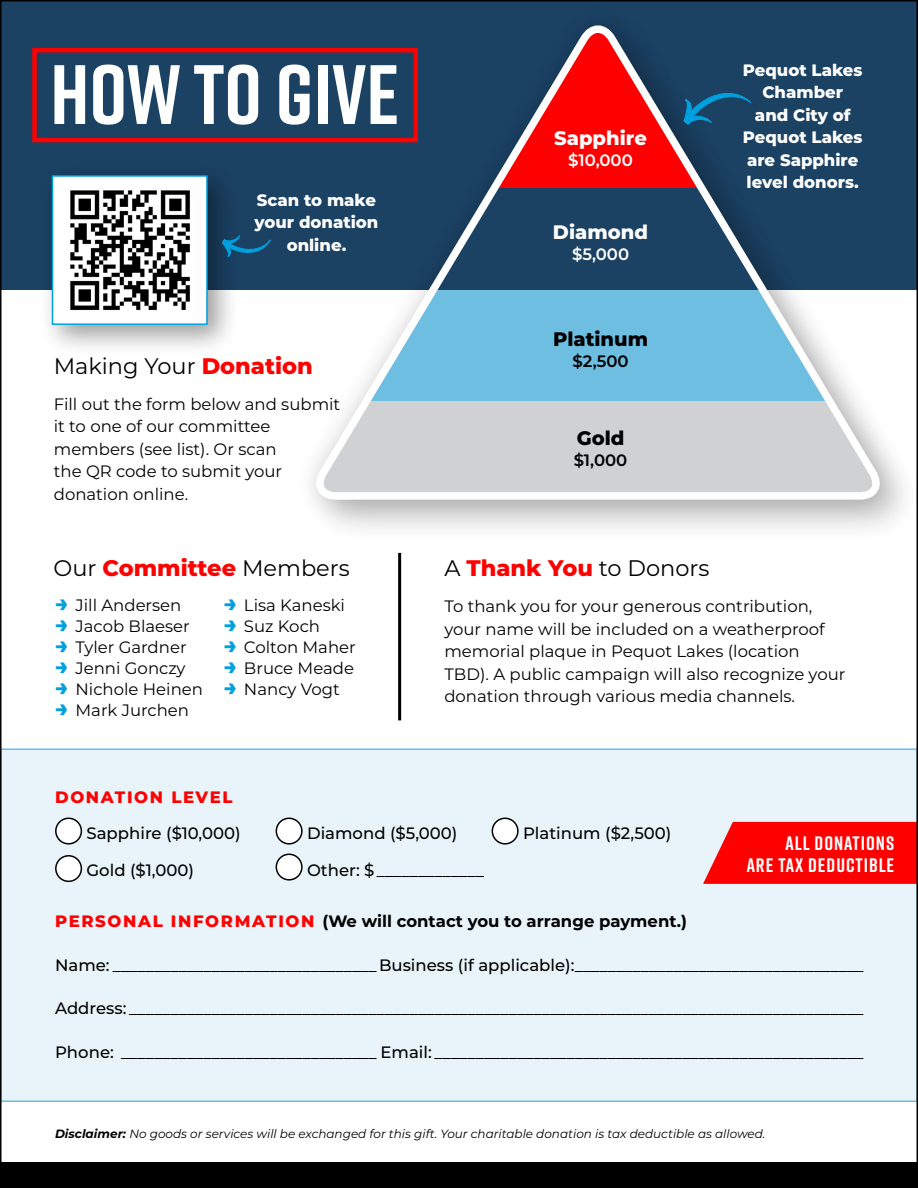
<style>
.page{position:relative;width:918px;height:1188px;background:#fff}
.page>*{position:absolute;margin:0;border:0;box-sizing:border-box;transform-origin:0 0}
.t1{font:700 84px "Rift";color:#fff}
.t2{font:22.5px "Montserrat";color:#000}
.t3{font:700 19.5px/22.5px "Rift";letter-spacing:.05em;color:#fff;text-align:right}
.t4{font:800 19.5px "Montserrat";color:#fff}
.t5{font:800 19.5px "Montserrat";color:#000}
.t6{font:16.5px/22.5px "Montserrat";color:#000}
.t7{font:500 16.5px "Montserrat";color:#000}
.t8{font:800 16.5px/22.5px "Montserrat";color:#fff;text-align:center}
.t9{font:700 16.5px "Montserrat";color:#000}
.t10{font:600 16.5px "Montserrat";color:#fff}
.t11{font:800 16.5px "Montserrat";letter-spacing:.1em;color:#f00}
.t12{font:600 16.5px "Montserrat";color:#000}
.t13{font:italic 12px "Montserrat";color:#000}
.s1{font-weight:800;color:#f00}
.s2{font-weight:800;font-size:22.5px;color:#00a0df}
.s3{font-weight:700}
</style>
<div class="page">
<div style="left:0;top:1163px;width:918px;height:25px;background:#000"></div>
<div style="left:0;top:0;width:918px;height:290px;background:#1b4163"></div>
<div style="left:1px;top:749px;width:916px;height:352px;background:#e8f4fa"></div>
<div style="left:32px;top:48px;width:386px;height:94px;border:4px solid #f00"></div>
<div style="left:39px;top:162px;width:201px;height:195px;background:#000;opacity:.4"></div>
<div style="left:53px;top:176px;width:154px;height:148px;background:#fff"></div>
<img style="left:70px;top:190px;width:120px;height:120px">
<div style="left:52px;top:175px;width:156px;height:150px;border:2px solid #00a0df"></div>
<div style="left:291px;top:1px;width:627px;height:553px;background:#000;opacity:.15"></div>
<div style="left:302px;top:11px;width:616px;height:533px;background:#000;opacity:.25"></div>
<svg style="left:305px;top:26px;width:577px;height:477px"></svg>
<div style="left:56px;top:818px;width:25px;height:26px;background:#fff;border-radius:50%"></div>
<div style="left:55px;top:818px;width:27px;height:27px;border:2px solid #000;border-radius:50%"></div>
<div style="left:276px;top:818px;width:26px;height:26px;background:#fff;border-radius:50%"></div>
<div style="left:276px;top:818px;width:27px;height:27px;border:2px solid #000;border-radius:50%"></div>
<div style="left:492px;top:818px;width:26px;height:26px;background:#fff;border-radius:50%"></div>
<div style="left:492px;top:818px;width:27px;height:27px;border:2px solid #000;border-radius:50%"></div>
<div style="left:56px;top:856px;width:25px;height:25px;background:#fff;border-radius:50%"></div>
<div style="left:55px;top:855px;width:27px;height:27px;border:2px solid #000;border-radius:50%"></div>
<div style="left:276px;top:854px;width:26px;height:26px;background:#fff;border-radius:50%"></div>
<div style="left:276px;top:854px;width:27px;height:27px;border:2px solid #000;border-radius:50%"></div>
<svg style="left:683px;top:66px;width:71px;height:59px"></svg>
<svg style="left:222px;top:235px;width:49px;height:24px"></svg>
<svg style="left:703px;top:822px;width:212px;height:62px;background:#fd1112"></svg>
<hr style="left:398px;top:553px;width:3px;height:167px;background:#000">
<h1 class="t1" style="left:50px;top:34px;width:351px">HOW TO GIVE</h1>
<p class="t8" style="left:255px;top:188px;width:125px">Scan to make your donation online.</p>
<h2 class="t2" style="left:54px;top:350px;width:260px">Making Your <span class="s1">Donation</span></h2>
<p class="t6" style="left:54px;top:392px;width:288px">Fill out the form below and submit it to one of our committee members (see list). Or scan<br>the QR code to submit your donation online.</p>
<h2 class="t2" style="left:54px;top:553px;width:298px">Our <span class="s1">Committee</span> Members</h2>
<p class="t6" style="left:55px;top:593px;width:128px"><span class="s2">→</span> Jill Andersen</p>
<p class="t6" style="left:55px;top:614px;width:136px"><span class="s2">→</span> Jacob Blaeser</p>
<p class="t6" style="left:55px;top:635px;width:133px"><span class="s2">→</span> Tyler Gardner</p>
<p class="t6" style="left:55px;top:656px;width:132px"><span class="s2">→</span> Jenni Gonczy</p>
<p class="t6" style="left:55px;top:677px;width:149px"><span class="s2">→</span> Nichole Heinen</p>
<p class="t6" style="left:55px;top:698px;width:135px"><span class="s2">→</span> Mark Jurchen</p>
<p class="t6" style="left:224px;top:593px;width:123px"><span class="s2">→</span> Lisa Kaneski</p>
<p class="t6" style="left:224px;top:614px;width:98px"><span class="s2">→</span> Suz Koch</p>
<p class="t6" style="left:224px;top:635px;width:134px"><span class="s2">→</span> Colton Maher</p>
<p class="t6" style="left:224px;top:656px;width:132px"><span class="s2">→</span> Bruce Meade</p>
<p class="t6" style="left:224px;top:677px;width:117px"><span class="s2">→</span> Nancy Vogt</p>
<p class="t4" style="left:554px;top:124px;width:94px">Sapphire</p>
<p class="t10" style="left:568px;top:149px;width:66px">$10,000</p>
<p class="t4" style="left:553px;top:218px;width:97px">Diamond</p>
<p class="t10" style="left:572px;top:243px;width:59px">$5,000</p>
<p class="t5" style="left:553px;top:325px;width:96px">Platinum</p>
<p class="t12" style="left:573px;top:350px;width:58px">$2,500</p>
<p class="t5" style="left:577px;top:423px;width:49px">Gold</p>
<p class="t12" style="left:574px;top:448px;width:55px">$1,000</p>
<p class="t8" style="left:743px;top:58px;width:121px">Pequot Lakes<br>Chamber<br>and City of<br>Pequot Lakes are Sapphire level donors.</p>
<h2 class="t2" style="left:444px;top:553px;width:267px">A <span class="s1">Thank You</span> to Donors</h2>
<p class="t6" style="left:444px;top:594px;width:402px">To thank you for your generous contribution, your name will be included on a weatherproof memorial plaque in Pequot Lakes (location TBD). A public campaign will also recognize your donation through various media channels.</p>
<p class="t11" style="left:55px;top:785px;width:179px">DONATION LEVEL</p>
<p class="t7" style="left:87px;top:821px;width:156px">Sapphire ($10,000)</p>
<p class="t7" style="left:307px;top:821px;width:152px">Diamond ($5,000)</p>
<p class="t7" style="left:523px;top:821px;width:150px">Platinum ($2,500)</p>
<p class="t7" style="left:87px;top:859px;width:109px">Gold ($1,000)</p>
<p class="t7" style="left:307px;top:859px;width:179px">Other: $_____________</p>
<p class="t9" style="left:55px;top:909px;width:633px"><span class="s1">PERSONAL INFORMATION</span> (We will contact you to arrange payment.)</p>
<p class="t7" style="left:55px;top:953px;width:521px">Name: ________________________________Business (if applicable):</p>
<p class="t7" style="left:55px;top:997px;width:810px">Address: _________________________________________________________________________________________</p>
<p class="t7" style="left:55px;top:1040px;width:810px">Phone: _______________________________ Email: ____________________________________________________</p>
<p class="t3" style="left:747px;top:832px;width:149px">ALL DONATIONS<br>ARE TAX DEDUCTIBLE</p>
<p class="t13" style="left:55px;top:1125px;width:712px"><span class="s3">Disclaimer:</span> No goods or services will be exchanged for this gift. Your charitable donation is tax deductible as allowed.</p>
</div>
